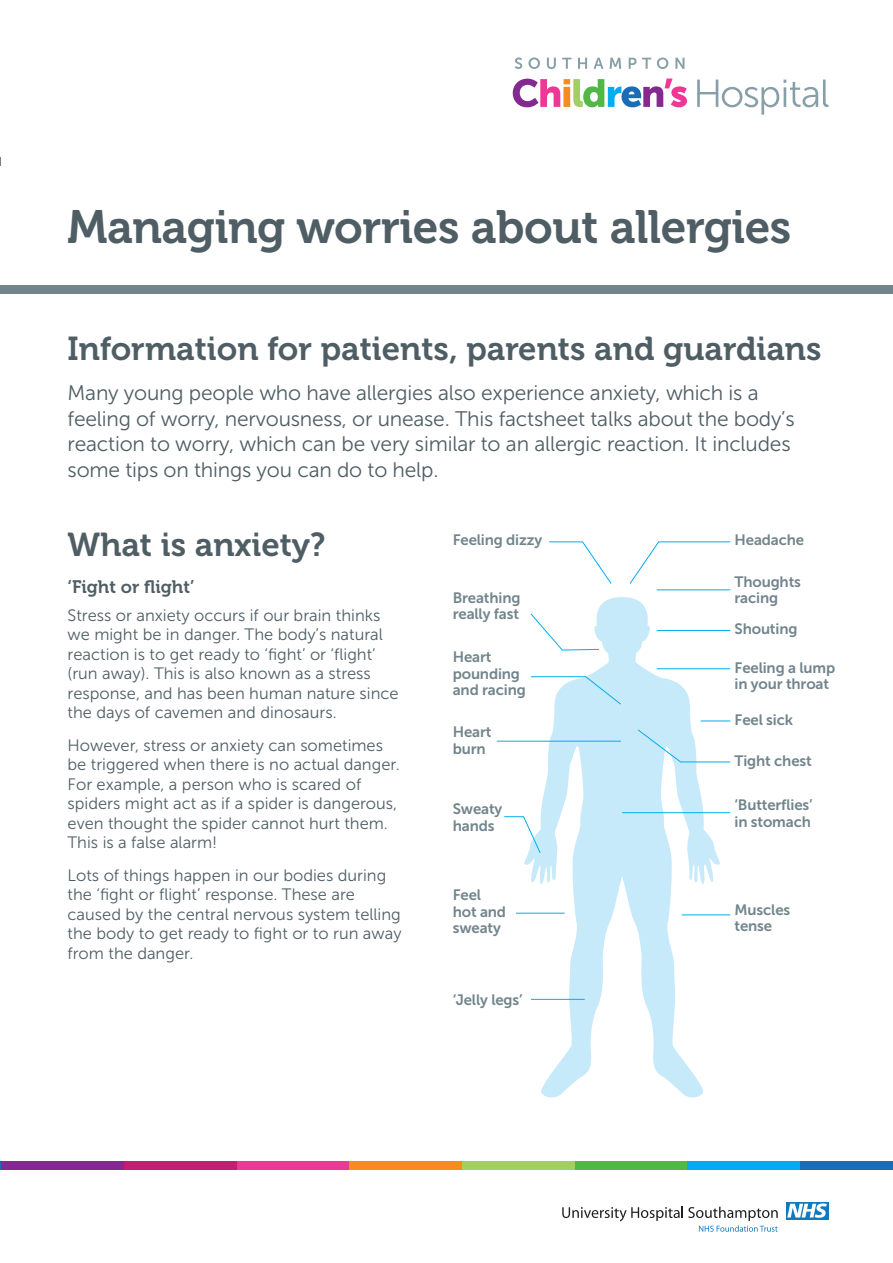
<style>
.page{position:relative;width:893px;height:1263px;background:#fff}
.page>*{position:absolute;margin:0;border:0;box-sizing:border-box;transform-origin:0 0}
.t1{font:46.5px "Museo 700";letter-spacing:-.01em;color:#4f5e64}
.t2{font:33px "Museo 700";color:#4f5e64}
.t3{font:21px/25.5px "Museo Sans 300";letter-spacing:-.01em;color:#4f5e64}
.t4{font:18px "Museo 700";color:#4f5e64}
.t5{font:16.5px/19.5px "Museo Sans 300";color:#4f5e64}
.t6{font:15px/16.5px "Museo Sans 700";letter-spacing:-.01em;color:#72858c}
</style>
<div class="page">
<svg style="left:513px;top:79px;width:174px;height:28px"></svg>
<svg style="left:697px;top:80px;width:131px;height:35px"></svg>
<svg style="left:515px;top:58px;width:7px;height:11px"></svg>
<svg style="left:528px;top:58px;width:12px;height:11px"></svg>
<svg style="left:547px;top:58px;width:9px;height:11px"></svg>
<svg style="left:562px;top:58px;width:9px;height:11px"></svg>
<svg style="left:578px;top:58px;width:9px;height:11px"></svg>
<svg style="left:594px;top:58px;width:9px;height:11px"></svg>
<svg style="left:610px;top:58px;width:11px;height:11px"></svg>
<svg style="left:629px;top:58px;width:7px;height:11px"></svg>
<svg style="left:642px;top:58px;width:9px;height:11px"></svg>
<svg style="left:657px;top:58px;width:11px;height:11px"></svg>
<svg style="left:675px;top:58px;width:9px;height:11px"></svg>
<div style="left:786px;top:1202px;width:42px;height:17px;background:#107ac0"></div>
<svg style="left:787px;top:1203px;width:40px;height:15px"></svg>
<svg style="left:562px;top:1207px;width:216px;height:25px"></svg>
<div style="left:799px;top:1161px;width:94px;height:9px;background:#1a6cb6"></div>
<div style="left:686px;top:1161px;width:113px;height:9px;background:#00aeef"></div>
<div style="left:574px;top:1161px;width:113px;height:9px;background:#51b848"></div>
<div style="left:461px;top:1161px;width:113px;height:9px;background:#a1cf61"></div>
<div style="left:348px;top:1161px;width:113px;height:9px;background:#f68b1e"></div>
<div style="left:236px;top:1161px;width:113px;height:9px;background:#ed3995"></div>
<div style="left:123px;top:1161px;width:113px;height:9px;background:#c31e72"></div>
<div style="left:0;top:1161px;width:124px;height:9px;background:#832990"></div>
<div style="left:0;top:286px;width:893px;height:8px;background:#72858c"></div>
<svg style="left:524px;top:597px;width:197px;height:501px"></svg>
<svg style="left:549px;top:541px;width:63px;height:43px"></svg>
<svg style="left:530px;top:613px;width:70px;height:38px"></svg>
<hr style="left:657px;top:630px;width:73px;height:1px;background:#00aeef">
<hr style="left:657px;top:668px;width:73px;height:1px;background:#00aeef">
<svg style="left:637px;top:729px;width:94px;height:34px"></svg>
<svg style="left:530px;top:676px;width:92px;height:29px"></svg>
<svg style="left:504px;top:816px;width:37px;height:38px"></svg>
<svg style="left:629px;top:541px;width:102px;height:43px"></svg>
<hr style="left:531px;top:999px;width:54px;height:1px;background:#00aeef">
<hr style="left:657px;top:589px;width:73px;height:1px;background:#00aeef">
<hr style="left:700px;top:721px;width:30px;height:1px;background:#00aeef">
<hr style="left:497px;top:741px;width:124px;height:1px;background:#00aeef">
<hr style="left:622px;top:812px;width:108px;height:1px;background:#00aeef">
<hr style="left:682px;top:914px;width:48px;height:1px;background:#00aeef">
<hr style="left:516px;top:913px;width:49px;height:1px;background:#00aeef">
<h1 class="t1" style="left:68px;top:201px;width:725px">Managing worries about allergies</h1>
<h2 class="t2" style="left:68px;top:330px;width:755px">Information for patients, parents and guardians</h2>
<p class="t3" style="left:68px;top:381px;width:729px">Many young people who have allergies also experience anxiety, which is a feeling of worry, nervousness, or unease. This factsheet talks about the body’s reaction to worry, which can be very similar to an allergic reaction. It includes some tips on things you can do to help.</p>
<h2 class="t2" style="left:68px;top:527px;width:260px">What is anxiety?</h2>
<p class="t4" style="left:68px;top:577px;width:128px">‘Fight or flight’</p>
<p class="t5" style="left:68px;top:606px;width:333px">Stress or anxiety occurs if our brain thinks we might be in danger. The body’s natural reaction is to get ready to ‘fight’ or ‘flight’ (run away). This is also known as a stress response, and has been human nature since the days of cavemen and dinosaurs.</p>
<p class="t5" style="left:68px;top:735px;width:334px">However, stress or anxiety can sometimes be triggered when there is no actual danger.<br>For example, a person who is scared of spiders might act as if a spider is dangerous, even thought the spider cannot hurt them.<br>This is a false alarm!</p>
<p class="t5" style="left:68px;top:865px;width:335px">Lots of things happen in our bodies during the ‘fight or flight’ response. These are caused by the central nervous system telling the body to get ready to fight or to run away from the danger.</p>
<p class="t6" style="left:453px;top:531px;width:91px">Feeling dizzy</p>
<p class="t6" style="left:734px;top:531px;width:71px">Headache</p>
<p class="t6" style="left:453px;top:589px;width:69px">Breathing really fast</p>
<p class="t6" style="left:453px;top:649px;width:75px">Heart pounding and racing</p>
<p class="t6" style="left:453px;top:724px;width:40px">Heart burn</p>
<p class="t6" style="left:453px;top:801px;width:51px">Sweaty hands</p>
<p class="t6" style="left:453px;top:886px;width:55px">Feel hot and sweaty</p>
<p class="t6" style="left:453px;top:991px;width:71px">‘Jelly legs’</p>
<p class="t6" style="left:734px;top:573px;width:68px">Thoughts racing</p>
<p class="t6" style="left:734px;top:621px;width:64px">Shouting</p>
<p class="t6" style="left:734px;top:659px;width:102px">Feeling a lump in your throat</p>
<p class="t6" style="left:734px;top:711px;width:60px">Feel sick</p>
<p class="t6" style="left:734px;top:752px;width:79px">Tight chest</p>
<p class="t6" style="left:734px;top:796px;width:80px">‘Butterflies’ in stomach</p>
<p class="t6" style="left:734px;top:901px;width:57px">Muscles tense</p>
</div>
